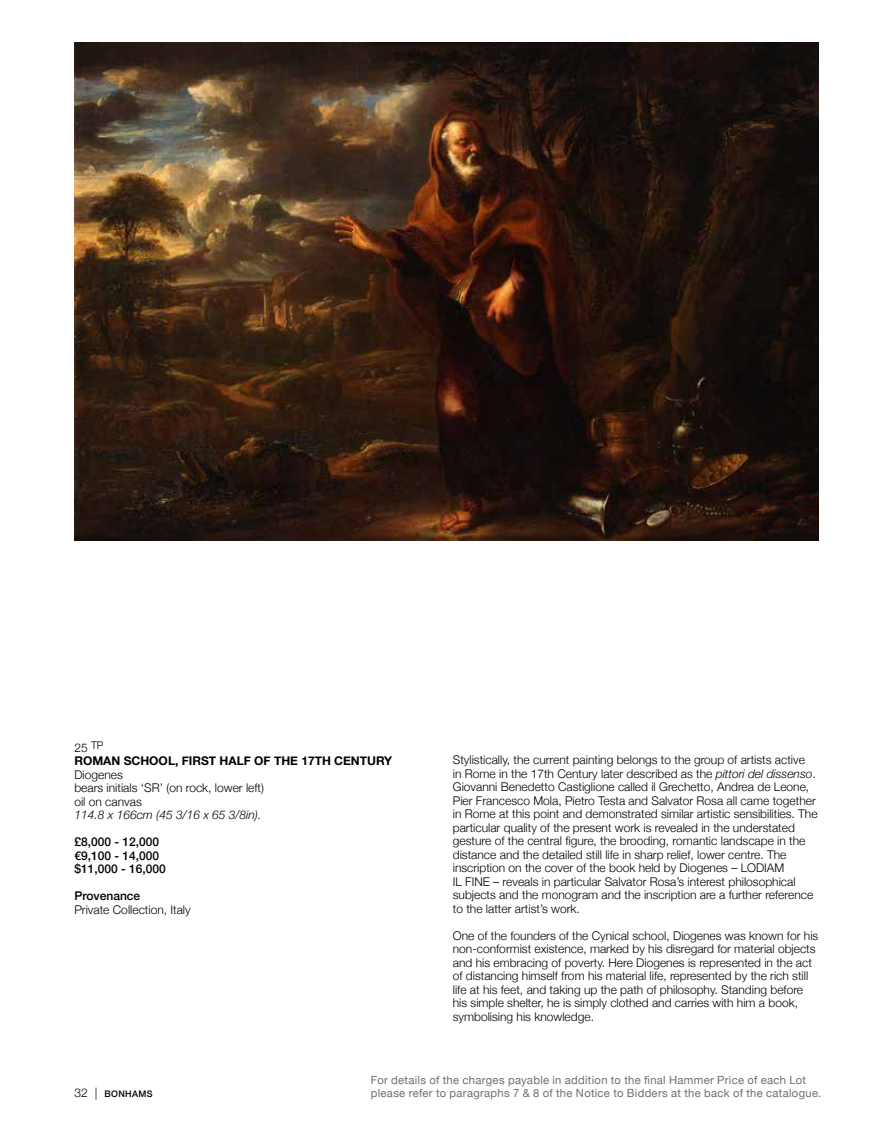
<style>
.page{position:relative;width:893px;height:1127px;background:#fff}
.page>*{position:absolute;margin:0;border:0;box-sizing:border-box;transform-origin:0 0}
.t1{font:300 12px/13.5px "Helvetica Neue";color:#000}
.t2{font:500 12px/13.5px "Helvetica Neue";color:#000}
.t3{font:700 12px/13.5px "Helvetica Neue";color:#000}
.t4{font:italic 300 12px "Helvetica Neue";color:#000}
.t5{font:11.25px/12.8px "Helvetica Neue";letter-spacing:.025em;color:#6f6f6f}
.t6{font:500 9px "Helvetica Neue";letter-spacing:.04em;color:#000}
.s1{font-weight:300}
.s2{font-style:italic}
.s3{font-weight:300;font-size:12px}
</style>
<div class="page">
<img style="left:74px;top:43px;width:745px;height:498px">
<p class="t3" style="left:74px;top:741px;width:319px"><span class="s1">25</span> <sup>TP<br></sup>ROMAN SCHOOL, FIRST HALF OF THE 17TH CENTURY</p>
<p class="t1" style="left:74px;top:767px;width:191px">Diogenes<br>bears initials ‘SR’ (on rock, lower left) oil on canvas</p>
<p class="t4" style="left:74px;top:805px;width:188px">114.8 x 166cm (45 3/16 x 65 3/8in).</p>
<p class="t2" style="left:74px;top:834px;width:93px">£8,000 - 12,000 €9,100 - 14,000 $11,000 - 16,000</p>
<p class="t2" style="left:74px;top:888px;width:67px">Provenance</p>
<p class="t1" style="left:74px;top:902px;width:118px">Private Collection, Italy</p>
<p class="t1" style="left:453px;top:752px;width:366px">Stylistically, the current painting belongs to the group of artists active<br>in Rome in the 17th Century later described as the <span class="s2">pittori del dissenso</span>.<br>Giovanni Benedetto Castiglione called il Grechetto, Andrea de Leone, Pier Francesco Mola, Pietro Testa and Salvator Rosa all came together in Rome at this point and demonstrated similar artistic sensibilities. The particular quality of the present work is revealed in the understated gesture of the central figure, the brooding, romantic landscape in the distance and the detailed still life in sharp relief, lower centre. The inscription on the cover of the book held by Diogenes – LODIAM<br>IL FINE – reveals in particular Salvator Rosa’s interest philosophical subjects and the monogram and the inscription are a further reference to the latter artist’s work.</p>
<p class="t1" style="left:453px;top:928px;width:367px">One of the founders of the Cynical school, Diogenes was known for his non-conformist existence, marked by his disregard for material objects and his embracing of poverty. Here Diogenes is represented in the act of distancing himself from his material life, represented by the rich still life at his feet, and taking up the path of philosophy. Standing before his simple shelter, he is simply clothed and carries with him a book, symbolising his knowledge.</p>
<p class="t6" style="left:74px;top:1087px;width:80px"><span class="s3">32 |</span> BONHAMS</p>
<p class="t5" style="left:371px;top:1075px;width:452px">For details of the charges payable in addition to the final Hammer Price of each Lot please refer to paragraphs 7 &amp; 8 of the Notice to Bidders at the back of the catalogue.</p>
</div>
